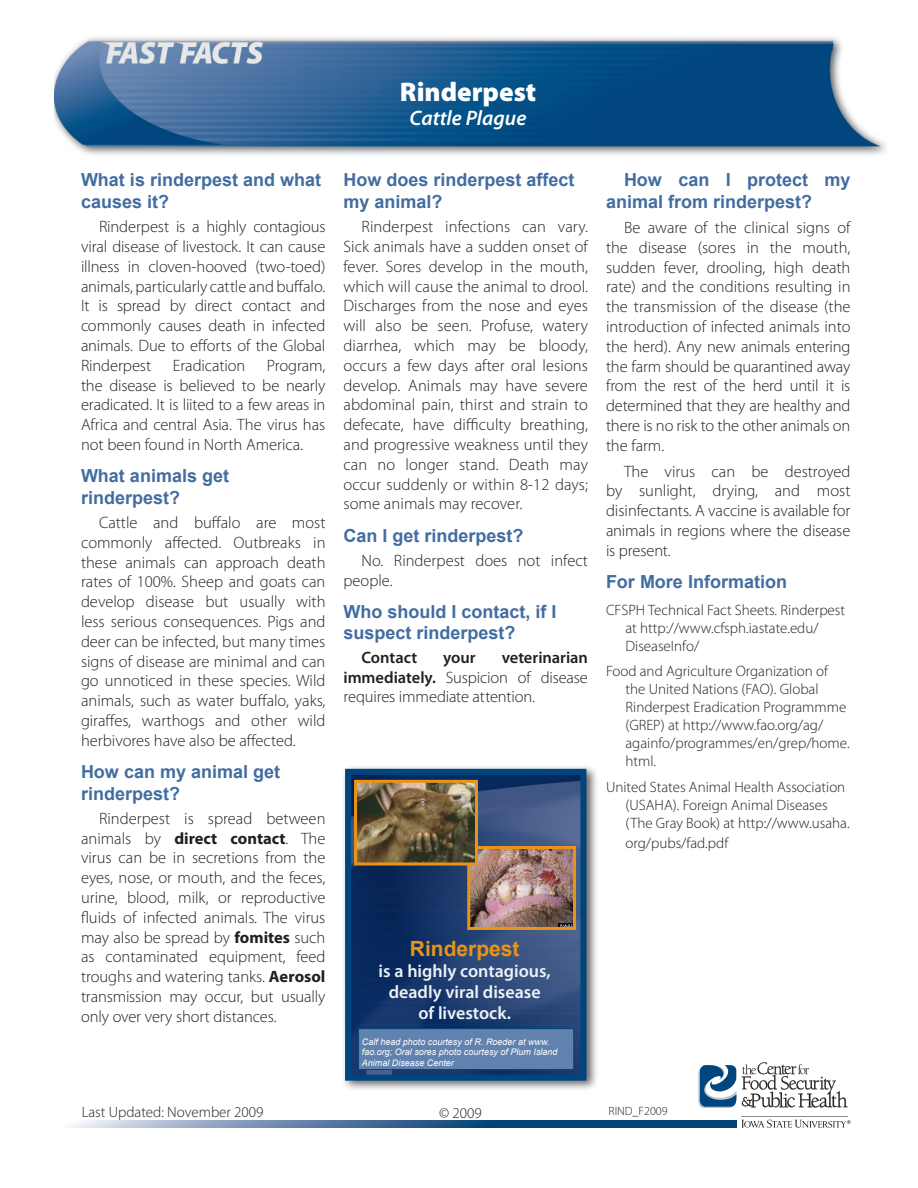
<style>
.page{position:relative;width:918px;height:1188px;background:#fff}
.page>*{position:absolute;margin:0;border:0;box-sizing:border-box;transform-origin:0 0}
._1-Title_GP{font:900 27px "Myriad Pro";color:#fff}
.F1-Title_-subtitle{font:italic 600 21px "Myriad Pro";color:#fff}
._3-Subhead{font:700 21px "Arial";color:#e89418}
._3-Subhead-2{font:700 18px/21.6px "Arial";color:#426da1}
._3-Subhead-3{font:600 18px/21px "Myriad Pro";color:#eef2f5;text-align:center}
.F3-Text{font:700 18px/21.6px "Arial";color:#426da1}
._6-Text{font:300 16.5px/19.8px "Myriad Pro";letter-spacing:-.005em;color:#231f20;text-align:justify}
.F3-Text-2{font:300 16.5px/19.8px "Myriad Pro";letter-spacing:-.01em;color:#231f20;text-align:justify}
.F3-Text-3{font:600 16.5px "Myriad Pro";letter-spacing:-.005em;color:#231f20}
.Internet_Resourses{font:300 15px/18px "Myriad Pro";color:#231f20}
._2-Pub_Number{font:300 12px "Myriad Pro";color:#231f20}
.Photo_Caption_Final{font:italic 9px/10.8px "Arial";color:#fff}
.s1{font-weight:700}
.s2{font-weight:600}
</style>
<div class="page">
<img style="left:54px;top:37px;width:832px;height:118px">
<svg style="left:742px;top:1062px;width:106px;height:46px"></svg>
<hr style="left:741px;top:1116px;width:107px;height:1px;background:#8b8d90">
<svg style="left:741px;top:1120px;width:109px;height:8px"></svg>
<svg style="left:698px;top:1065px;width:38px;height:43px"></svg>
<svg style="left:70px;top:1120px;width:667px;height:8px"></svg>
<div style="left:341px;top:764px;width:258px;height:328px;background:#231f20;opacity:.7"></div>
<img style="left:352px;top:776px;width:227px;height:298px">
<div style="left:345px;top:769px;width:241px;height:312px;border:6px solid #00467e"></div>
<img style="left:471px;top:850px;width:101px;height:76px">
<div style="left:467px;top:846px;width:109px;height:84px;border:3px solid #e89418"></div>
<div style="left:359px;top:1029px;width:215px;height:41px;background:#6182ae"></div>
<div style="left:358px;top:1028px;width:216px;height:42px;border:1px solid #00467e"></div>
<img style="left:358px;top:784px;width:116px;height:78px">
<div style="left:354px;top:780px;width:124px;height:86px;border:3px solid #e89418"></div>
<p class="_3-Subhead-2" style="left:81px;top:170px;width:242px">What is rinderpest and what causes it?</p>
<p class="_6-Text" style="left:81px;top:217px;width:246px;text-indent:18px">Rinderpest is a highly contagious viral disease of livestock. It can cause illness in cloven-hooved (two-toed) animals, particularly cattle and buffalo.<br>It is spread by direct contact and commonly causes death in infected animals. Due to efforts of the Global Rinderpest</p>
<p class="_6-Text" style="left:173px;top:355px;width:74px">Eradication</p>
<p class="_6-Text" style="left:81px;top:355px;width:246px;text-indent:186px">Program, the disease is believed to be nearly eradicated. It is liited to a few areas in Africa and central Asia. The virus has not been found in North America.</p>
<p class="_3-Subhead-2" style="left:81px;top:466px;width:150px">What animals get rinderpest?</p>
<p class="_6-Text" style="left:81px;top:513px;width:246px;text-indent:18px">Cattle and buffalo are most commonly affected. Outbreaks in these animals can approach death rates of 100%. Sheep and goats can develop disease but usually with less serious consequences. Pigs and deer can be infected, but many times signs of disease are minimal and can go unnoticed in these species. Wild animals, such as water buffalo, yaks, giraffes, warthogs and other wild herbivores have also be affected.</p>
<p class="_3-Subhead-2" style="left:81px;top:761px;width:201px">How can my animal get rinderpest?</p>
<p class="_6-Text" style="left:81px;top:808px;width:246px;text-indent:18px">Rinderpest is spread between animals by <span class="s1">direct contact</span>. The virus can be in secretions from the eyes, nose, or mouth, and the feces, urine, blood, milk, or reproductive fluids of infected animals. The virus may also be spread by <span class="s1">fomites</span> such as contaminated equipment, feed troughs and watering tanks. <span class="s1">Aerosol </span>transmission may occur, but usually only over very short distances.</p>
<p class="_1-Title_GP" style="left:400px;top:74px;width:138px">Rinderpest</p>
<p class="F1-Title_-subtitle" style="left:410px;top:105px;width:118px">Cattle Plague</p>
<p class="_3-Subhead-2" style="left:344px;top:170px;width:233px">How does rinderpest affect my animal?</p>
<p class="_6-Text" style="left:344px;top:217px;width:246px;text-indent:18px">Rinderpest infections can vary.<br>Sick animals have a sudden onset of fever. Sores develop in the mouth, which will cause the animal to drool.<br>Discharges from the nose and eyes will also be seen. Profuse, watery diarrhea, which may be bloody, occurs a few days after oral lesions develop. Animals may have severe abdominal pain, thirst and strain to defecate, have difficulty breathing, and progressive weakness until they can no longer stand. Death may occur suddenly or within 8-12 days; some animals may recover.</p>
<p class="_3-Subhead-2" style="left:344px;top:525px;width:182px">Can I get rinderpest?</p>
<p class="_6-Text" style="left:344px;top:550px;width:246px;text-indent:18px">No. Rinderpest does not infect people.</p>
<p class="_3-Subhead-2" style="left:344px;top:601px;width:215px">Who should I contact, if I suspect rinderpest?</p>
<p class="F3-Text-3" style="left:362px;top:647px;width:57px">Contact</p>
<p class="F3-Text-3" style="left:443px;top:647px;width:34px">your</p>
<p class="F3-Text-2" style="left:344px;top:647px;width:246px;text-indent:158px"><span class="s2">veterinarian immediately.</span> Suspicion of disease requires immediate attention.</p>
<p class="F3-Text" style="left:606px;top:170px;width:246px;text-indent:18px">How can I protect my animal from rinderpest?</p>
<p class="_6-Text" style="left:606px;top:217px;width:246px;text-indent:18px">Be aware of the clinical signs of the disease (sores in the mouth, sudden fever, drooling, high death rate) and the conditions resulting in the transmission of the disease (the introduction of infected animals into the herd). Any new animals entering the farm should be quarantined away from the rest of the herd until it is determined that they are healthy and there is no risk to the other animals on the farm.</p>
<p class="_6-Text" style="left:606px;top:461px;width:246px;text-indent:18px">The virus can be destroyed by sunlight, drying, and most disinfectants. A vaccine is available for animals in regions where the disease is present.</p>
<p class="_3-Subhead-2" style="left:606px;top:571px;width:183px">For More Information</p>
<p class="Internet_Resourses" style="left:626px;top:601px;width:221px;text-indent:-20px">CFSPH Technical Fact Sheets. Rinderpest at http://www.cfsph.iastate.edu/<br>DiseaseInfo/</p>
<p class="Internet_Resourses" style="left:626px;top:662px;width:226px;text-indent:-20px">Food and Agriculture Organization of the United Nations (FAO). Global<br>Rinderpest Eradication Programmme (GREP) at http://www.fao.org/ag/ againfo/programmes/en/grep/home. html.</p>
<p class="Internet_Resourses" style="left:626px;top:778px;width:226px;text-indent:-20px">United States Animal Health Association (USAHA). Foreign Animal Diseases (The Gray Book) at http://www.usaha.</p>
<p class="Internet_Resourses" style="left:626px;top:833px;width:104px">org/pubs/fad.pdf</p>
<p class="_3-Subhead" style="left:410px;top:934px;width:111px">Rinderpest</p>
<p class="_3-Subhead-3" style="left:379px;top:960px;width:174px">is a highly contagious, deadly viral disease of livestock.</p>
<p class="Photo_Caption_Final" style="left:362px;top:1036px;width:197px">Calf head photo courtesy of R. Roeder at www. fao.org; Oral sores photo courtesy of Plum Island<br>Animal Disease Center</p>
<p class="Internet_Resourses" style="left:82px;top:1103px;width:183px">Last Updated: November 2009</p>
<p class="Internet_Resourses" style="left:439px;top:1103px;width:44px">© 2009</p>
<p class="_2-Pub_Number" style="left:609px;top:1103px;width:60px">RIND_F2009</p>
</div>
